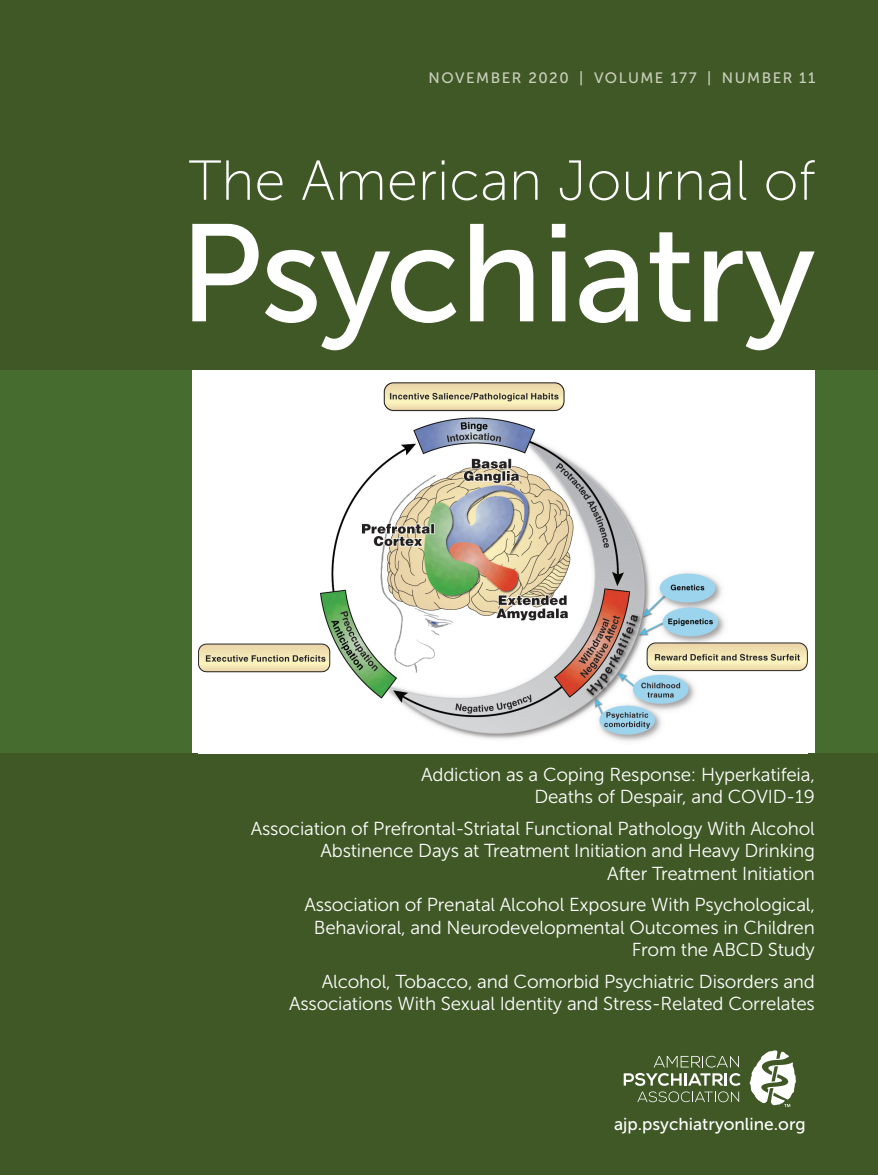
<style>
.page{position:relative;width:878px;height:1175px;background:#3f5826}
.page>*{position:absolute;margin:0;border:0;box-sizing:border-box;transform-origin:0 0}
.t1{font:138px "Museo Sans 500";letter-spacing:-.01em;color:#fff}
.t2{font:56.25px "Museo Sans 100";color:#fff}
.t3{font:18.75px/22.5px "Museo Sans 300";letter-spacing:-.01em;color:#fff;text-align:right}
.t4{font:17.25px "Museo Sans 500";color:#fff}
.t5{font:15px "Museo Sans 500";letter-spacing:.1em;color:#cbd0bd}
</style>
<div class="page">
<div style="left:0;top:370px;width:878px;height:383px;background:#466d2f"></div>
<svg style="left:749px;top:1050px;width:47px;height:57px"></svg>
<svg style="left:654px;top:1055px;width:85px;height:12px"></svg>
<svg style="left:623px;top:1073px;width:117px;height:29px"></svg>
<div style="left:192px;top:370px;width:623px;height:383px;background:#fff"></div>
<img style="left:199px;top:382px;width:608px;height:359px">
<p class="t5" style="left:428px;top:69px;width:168px">November 2020 | VO</p>
<p class="t5" style="left:618px;top:69px;width:34px">LUME</p>
<p class="t5" style="left:670px;top:69px;width:89px">177 | NUMBER</p>
<p class="t5" style="left:799px;top:69px;width:18px">11</p>
<p class="t2" style="left:189px;top:151px;width:628px">The American Journal of</p>
<p class="t1" style="left:179px;top:198px;width:638px">Psychiatry</p>
<p class="t3" style="left:421px;top:763px;width:395px">Addiction as a Coping Response: Hyperkatifeia,<br>Deaths of Despair, and COVID-19</p>
<p class="t3" style="left:251px;top:817px;width:565px">Association of Prefrontal-Striatal Functional Pathology With Alcohol<br>Abstinence Days at Treatment Initiation and Heavy Drinking<br>After Treatment Initiation</p>
<p class="t3" style="left:304px;top:893px;width:512px">Association of Prenatal Alcohol Exposure With Psychological,<br>Behavioral, and Neurodevelopmental Outcomes in Children<br>From the ABCD Study</p>
<p class="t3" style="left:289px;top:970px;width:527px">Alcohol, Tobacco, and Comorbid Psychiatric Disorders and<br>Associations With Sexual Identity and Stress-Related Correlates</p>
<p class="t4" style="left:614px;top:1114px;width:193px">ajp.psychiatryonline.org</p>
</div>
